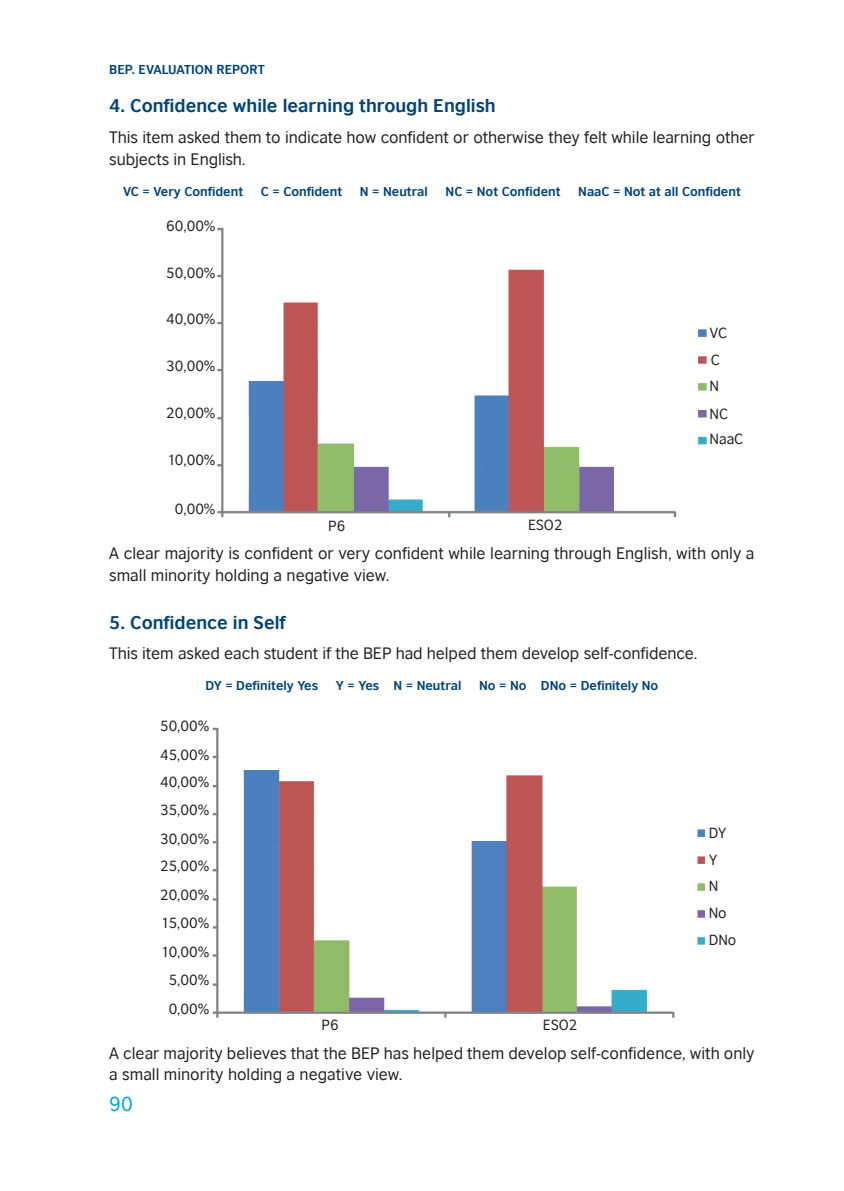
<style>
.page{position:relative;width:844px;height:1191px;background:#fff}
.page>*{position:absolute;margin:0;border:0;box-sizing:border-box;transform-origin:0 0}
.t1{font:19.25px "British Council Sans";color:#00a5e3}
.t2{font:700 17.5px "British Council Sans";color:#00447b}
.t3{font:15.75px/21.9px "British Council Sans";color:#231f20}
.t4{font:14px/28.3px "British Council Sans";color:#231f20}
.t5{font:700 12.25px "British Council Sans";color:#00447b}
</style>
<div class="page">
<img style="left:217px;top:227px;width:490px;height:291px">
<img style="left:212px;top:727px;width:494px;height:291px">
<p class="t5" style="left:109px;top:61px;width:157px">BEP. Evaluation Report</p>
<p class="t2" style="left:109px;top:95px;width:388px">4. Confidence while learning through English</p>
<p class="t3" style="left:109px;top:126px;width:646px">This item asked them to indicate how confident or otherwise they felt while learning other subjects in English.</p>
<p class="t5" style="left:123px;top:183px;width:122px">VC = Very Confident</p>
<p class="t5" style="left:261px;top:183px;width:83px">C = Confident</p>
<p class="t5" style="left:360px;top:183px;width:69px">N = Neutral</p>
<p class="t5" style="left:445px;top:183px;width:116px">NC = Not Confident</p>
<p class="t5" style="left:578px;top:183px;width:164px">NaaC = Not at all Confident</p>
<p class="t4" style="left:166px;top:211px;width:51px">60,00%</p>
<p class="t4" style="left:166px;top:258px;width:51px">50,00%</p>
<p class="t4" style="left:166px;top:304px;width:51px">40,00%</p>
<p class="t4" style="left:166px;top:351px;width:51px">30,00%</p>
<p class="t4" style="left:166px;top:399px;width:51px">20,00%</p>
<p class="t4" style="left:167px;top:446px;width:50px">10,00%</p>
<p class="t4" style="left:175px;top:494px;width:42px">0,00%</p>
<p class="t3" style="left:109px;top:542px;width:646px">A clear majority is confident or very confident while learning through English, with only a small minority holding a negative view.</p>
<p class="t2" style="left:109px;top:611px;width:178px">5. Confidence in Self</p>
<p class="t3" style="left:109px;top:642px;width:589px">This item asked each student if the BEP had helped them develop self-confidence.</p>
<p class="t5" style="left:205px;top:678px;width:114px">DY = Definitely Yes</p>
<p class="t5" style="left:336px;top:678px;width:127px">Y = Yes N = Neutral</p>
<p class="t5" style="left:479px;top:678px;width:181px">No = No DNo = Definitely No</p>
<p class="t4" style="left:160px;top:711px;width:51px;line-height:29.2px">50,00%<br>45,00%</p>
<p class="t4" style="left:160px;top:768px;width:51px;text-align:right">40,00%<br>35,00%<br>30,00%<br>25,00%<br>20,00%<br>15,00%<br>10,00%<br>5,00%<br>0,00%</p>
<p class="t4" style="left:709px;top:319px;width:19px;line-height:26.6px">VC<br>C<br>N</p>
<p class="t4" style="left:709px;top:401px;width:35px;line-height:25.2px">NC<br>NaaC</p>
<p class="t4" style="left:328px;top:511px;width:19px">P6</p>
<p class="t4" style="left:528px;top:511px;width:36px">ESO2</p>
<p class="t4" style="left:708px;top:819px;width:29px;line-height:26.8px">DY<br>Y<br>N<br>No<br>DNo</p>
<p class="t4" style="left:321px;top:1010px;width:19px">P6</p>
<p class="t4" style="left:542px;top:1010px;width:36px">ESO2</p>
<p class="t3" style="left:109px;top:1041px;width:646px">A clear majority believes that the BEP has helped them develop self-confidence, with only a small minority holding a negative view.</p>
<p class="t1" style="left:109px;top:1092px;width:25px">90</p>
</div>
